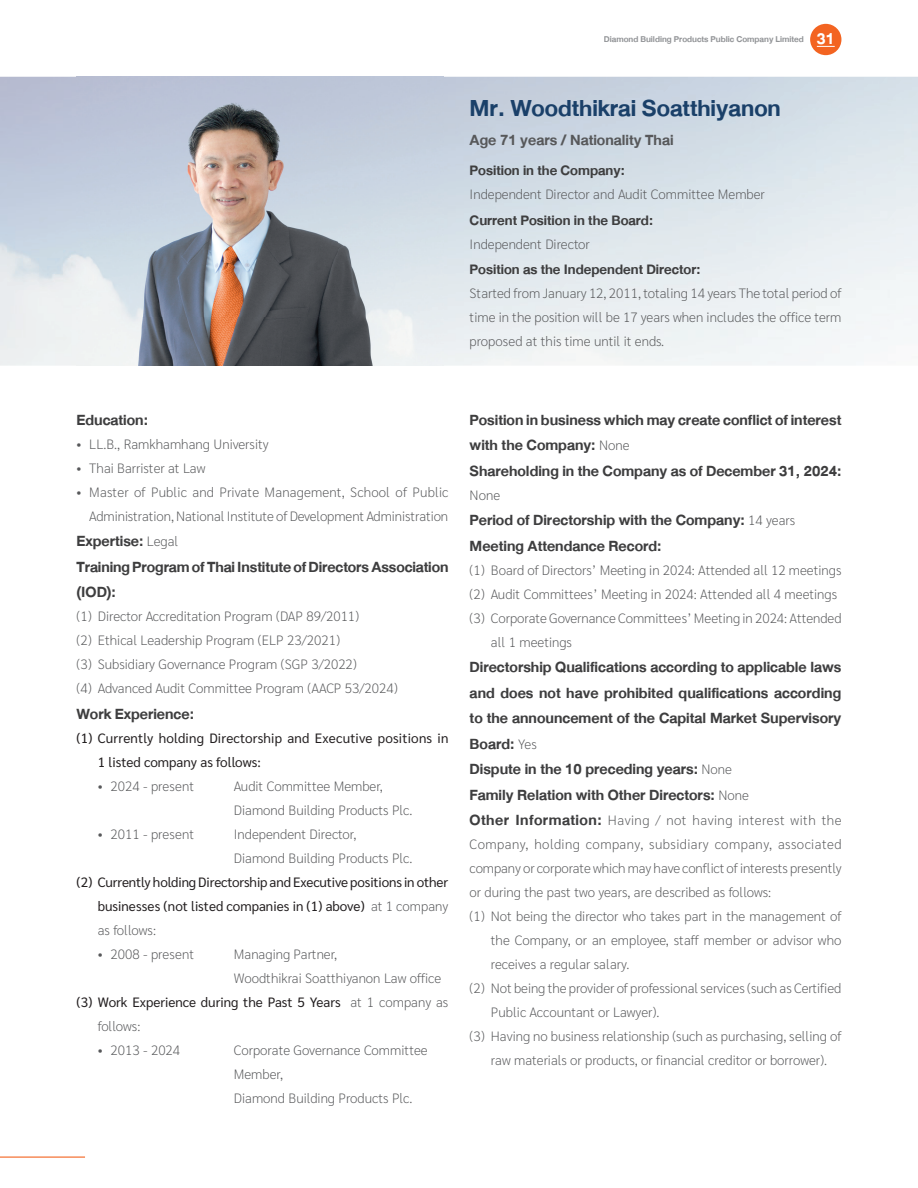
<style>
.page{position:relative;width:918px;height:1188px;background:#fff}
.page>*{position:absolute;margin:0;border:0;box-sizing:border-box;transform-origin:0 0}
.t1{font:700 33px "DB Helvethaica X";color:#1a4069}
.t2{font:700 21px/25.5px "DB Helvethaica X";color:#3e3e3f}
.t3{font:700 21px "DB Helvethaica X";color:#57585a}
.t4{font:700 19.5px "DB Helvethaica X";color:#3e3e3f}
.t5{font:200 13.5px/24px "Sarabun";color:#57585a}
.t6{font:13.5px/24px "Sarabun";color:#231f20}
.t7{font:200 13.5px "Sarabun";letter-spacing:.03em;color:#57585a}
.t8{font:700 12px "DB Helvethaica X";color:#939598}
.s1{font-size:22.5px;color:#fff}
.s2{font-family:"Sarabun";font-weight:200;font-size:13.5px;color:#57585a}
.s3{font-weight:200;color:#57585a}
.s4{font-family:"DB Helvethaica X";font-weight:700;font-size:21px;color:#3e3e3f}
</style>
<div class="page">
<div style="left:810px;top:24px;width:31px;height:31px;background:#f36421;border-radius:50%"></div>
<svg style="left:817px;top:46px;width:18px;height:1px"></svg>
<hr style="left:0;top:1157px;width:85px;height:1px;background:#f36421">
<img style="left:77px;top:77px;width:367px;height:289px">
<p class="t8" style="left:604px;top:32px;width:232px">Diamond Building Products Public Company Limited <span class="s1">31</span></p>
<h1 class="t1" style="left:470px;top:89px;width:313px">Mr. Woodthikrai Soatthiyanon</h1>
<h2 class="t3" style="left:470px;top:128px;width:205px">Age 71 years / Nationality Thai</h2>
<h3 class="t4" style="left:470px;top:159px;width:157px">Position in the Company:</h3>
<p class="t5" style="left:470px;top:183px;width:297px">Independent Director and Audit Committee Member</p>
<h3 class="t4" style="left:470px;top:209px;width:185px">Current Position in the Board:</h3>
<p class="t5" style="left:470px;top:232px;width:122px">Independent Director</p>
<h3 class="t4" style="left:470px;top:258px;width:232px">Position as the Independent Director:</h3>
<p class="t5" style="left:470px;top:282px;width:373px;text-align:justify">Started from January 12, 2011, totaling 14 years The total period of time in the position will be 17 years when includes the office term proposed at this time until it ends.</p>
<h2 class="t2" style="left:77px;top:407px;width:73px">Education:</h2>
<p class="t5" style="left:77px;top:432px;width:194px">• LL.B., Ramkhamhang University</p>
<p class="t5" style="left:77px;top:456px;width:130px">• Thai Barrister at Law</p>
<p class="t5" style="left:77px;top:480px;width:374px;text-align:right">• Master of Public and Private Management, School of Public<br>Administration, National Institute of Development Administration</p>
<h2 class="t2" style="left:77px;top:529px;width:374px">Expertise: <span class="s2">Legal<br></span>Training Program of Thai Institute of Directors Association (IOD):</h2>
<p class="t5" style="left:77px;top:605px;width:323px">(1) Director Accreditation Program (DAP 89/2011)<br>(2) Ethical Leadership Program (ELP 23/2021)<br>(3) Subsidiary Governance Program (SGP 3/2022)<br>(4) Advanced Audit Committee Program (AACP 53/2024)</p>
<h2 class="t2" style="left:77px;top:701px;width:119px">Work Experience:</h2>
<p class="t6" style="left:98px;top:726px;width:352px;text-indent:-21px">(1) Currently holding Directorship and Executive positions in<br>1 listed company as follows:</p>
<p class="t5" style="left:98px;top:774px;width:98px">• 2024 - present</p>
<p class="t5" style="left:234px;top:774px;width:180px">Audit Committee Member,<br>Diamond Building Products Plc.</p>
<p class="t5" style="left:98px;top:822px;width:98px">• 2011 - present</p>
<p class="t5" style="left:234px;top:822px;width:180px">Independent Director,<br>Diamond Building Products Plc.</p>
<p class="t6" style="left:98px;top:870px;width:352px;text-align:justify;text-indent:-21px">(2) Currently holding Directorship and Executive positions in other businesses (not listed companies in (1) above) <span class="s3">at 1 company as follows:</span></p>
<p class="t5" style="left:98px;top:942px;width:98px">• 2008 - present</p>
<p class="t5" style="left:234px;top:942px;width:105px">Managing Partner,</p>
<p class="t5" style="left:234px;top:966px;width:209px">Woodthikrai Soatthiyanon Law office</p>
<p class="t6" style="left:77px;top:990px;width:373px">(3) Work Experience during the Past 5 Years <span class="s3">at 1 company as</span></p>
<p class="t5" style="left:98px;top:1014px;width:44px">follows:</p>
<p class="t5" style="left:98px;top:1038px;width:84px">• 2013 - 2024</p>
<p class="t5" style="left:234px;top:1038px;width:195px">Corporate Governance Committee<br>Member,<br>Diamond Building Products Plc.</p>
<h2 class="t2" style="left:470px;top:407px;width:373px">Position in business which may create conflict of interest with the Company: <span class="s2">None<br></span>Shareholding in the Company as of December 31, 2024:</h2>
<p class="t5" style="left:470px;top:483px;width:32px">None</p>
<h2 class="t2" style="left:470px;top:508px;width:327px">Period of Directorship with the Company: <span class="s2">14 years<br></span>Meeting Attendance Record:</h2>
<p class="t5" style="left:470px;top:558px;width:373px">(1) Board of Directors’ Meeting in 2024: Attended all 12 meetings</p>
<p class="t5" style="left:470px;top:582px;width:369px">(2) Audit Committees’ Meeting in 2024: Attended all 4 meetings</p>
<p class="t5" style="left:470px;top:606px;width:373px">(3) Corporate Governance Committees’ Meeting in 2024: Attended</p>
<p class="t5" style="left:491px;top:630px;width:83px">all 1 meetings</p>
<p class="t2" style="left:470px;top:655px;width:373px">Directorship Qualifications according to applicable laws and does not have prohibited qualifications according to the announcement of the Capital Market Supervisory Board: <span class="s2">Yes<br></span>Dispute in the 10 preceding years: <span class="s2">None<br></span>Family Relation with Other Directors: <span class="s2">None</span></p>
<p class="t7" style="left:470px;top:813px;width:373px"><span class="s4">Other Information:</span> Having / not having interest with the</p>
<p class="t7" style="left:470px;top:837px;width:373px">Company, holding company, subsidiary company, associated</p>
<p class="t5" style="left:470px;top:857px;width:373px">company or corporate which may have conflict of interests presently</p>
<p class="t5" style="left:470px;top:881px;width:303px">or during the past two years, are described as follows:</p>
<p class="t5" style="left:470px;top:905px;width:373px">(1) Not being the director who takes part in the management of</p>
<p class="t5" style="left:491px;top:929px;width:352px">the Company, or an employee, staff member or advisor who</p>
<p class="t5" style="left:491px;top:953px;width:140px">receives a regular salary.</p>
<p class="t5" style="left:470px;top:977px;width:373px">(2) Not being the provider of professional services (such as Certified</p>
<p class="t5" style="left:491px;top:1001px;width:170px">Public Accountant or Lawyer).</p>
<p class="t5" style="left:470px;top:1025px;width:373px">(3) Having no business relationship (such as purchasing, selling of</p>
<p class="t5" style="left:491px;top:1049px;width:338px">raw materials or products, or financial creditor or borrower).</p>
</div>
